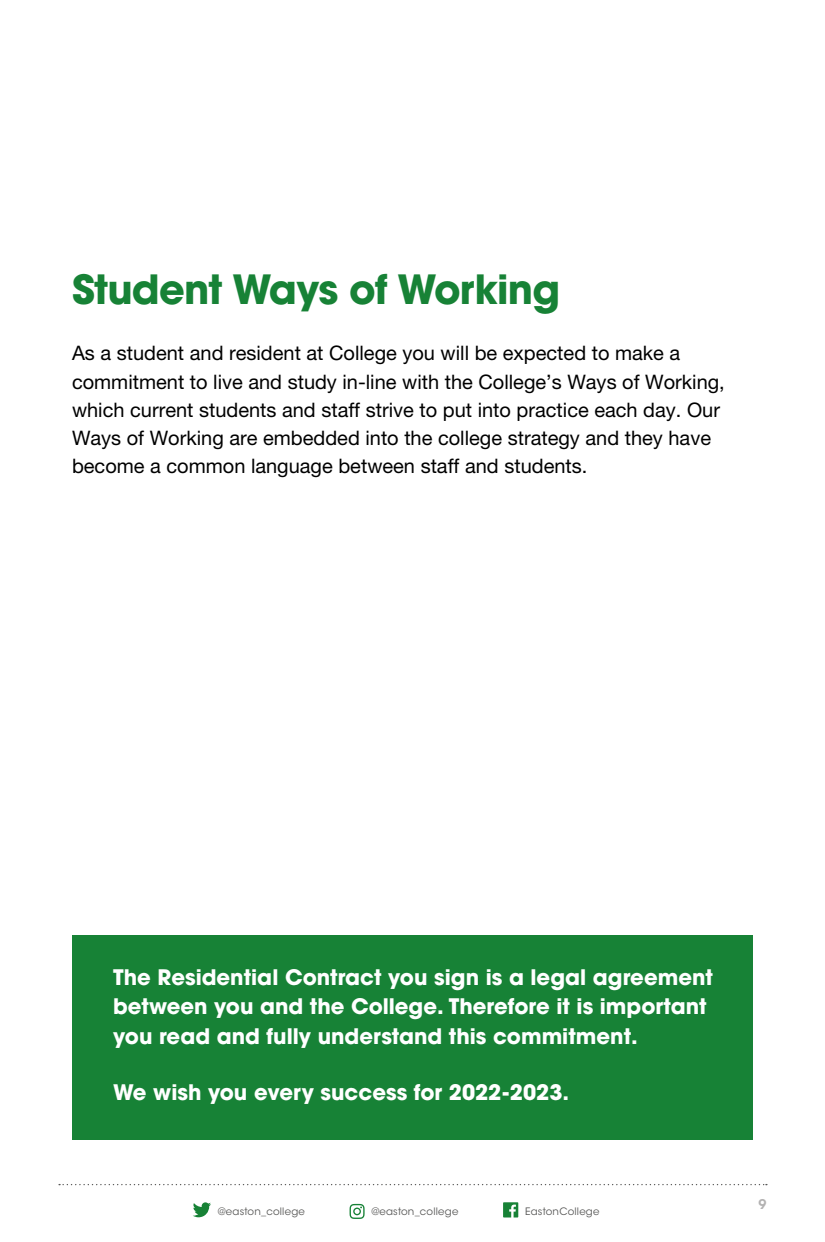
<style>
.page{position:relative;width:825px;height:1242px;background:#fff}
.page>*{position:absolute;margin:0;border:0;box-sizing:border-box;transform-origin:0 0}
.t1{font:700 40px "ITC Avant Garde Pro";letter-spacing:-.02em;color:#178236}
.t2{font:700 21.2px/29.8px "ITC Avant Garde Pro";color:#fff}
.t3{font:20px/28px "Helvetica Neue LT Pro";color:#000}
.t4{font:600 13.4px "ITC Avant Garde Std";color:#b3b2b2}
.t5{font:10.2px "ITC Avant Garde Std";letter-spacing:.02em;color:#575756}
</style>
<div class="page">
<div style="left:72px;top:935px;width:681px;height:205px;background:#178236"></div>
<svg style="left:59px;top:1184px;width:708px;height:1px"></svg>
<svg style="left:193px;top:1202px;width:18px;height:15px"></svg>
<svg style="left:350px;top:1203px;width:15px;height:16px"></svg>
<svg style="left:503px;top:1202px;width:15px;height:15px"></svg>
<h1 class="t1" style="left:72px;top:263px;width:489px">Student Ways of Working</h1>
<p class="t3" style="left:72px;top:339px;width:654px">As a student and resident at College you will be expected to make a commitment to live and study in-line with the College’s Ways of Working, which current students and staff strive to put into practice each day. Our Ways of Working are embedded into the college strategy and they have become a common language between staff and students.</p>
<p class="t2" style="left:113px;top:961px;width:601px">The Residential Contract you sign is a legal agreement between you and the College. Therefore it is important you read and fully understand this commitment.</p>
<p class="t2" style="left:113px;top:1076px;width:458px">We wish you every success for 2022-2023.</p>
<p class="t5" style="left:218px;top:1205px;width:89px">@easton_college</p>
<p class="t5" style="left:371px;top:1205px;width:89px">@easton_college</p>
<p class="t5" style="left:525px;top:1205px;width:76px">EastonCollege</p>
<p class="t4" style="left:758px;top:1195px;width:10px">9</p>
</div>
